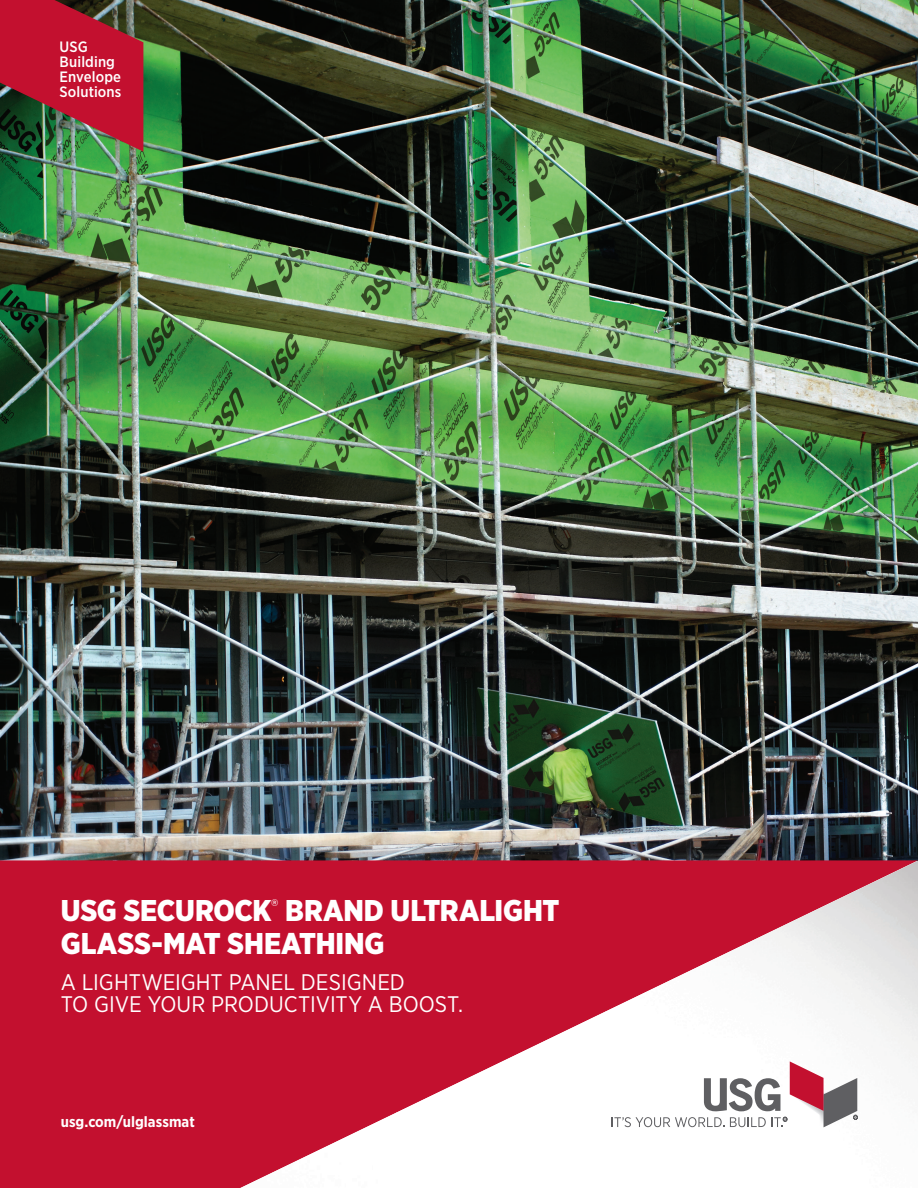
<style>
.page{position:relative;width:918px;height:1188px;background:#fff}
.page>*{position:absolute;margin:0;border:0;box-sizing:border-box;transform-origin:0 0}
.t1{font:900 30px/33px "Gotham Narrow";letter-spacing:-.005em;color:#fff}
.t2{font:22.5px/22.5px "Gotham Narrow";color:#fff}
.t3{font:500 15px/15px "Gotham Narrow";letter-spacing:.01em;color:#fff}
.t4{font:700 15px "Gotham Narrow";color:#fff}
</style>
<div class="page">
<img style="left:0;top:0;width:918px;height:860px">
<svg style="left:0;top:0;width:143px;height:152px;background:#962832"></svg>
<div style="left:0;top:860px;width:918px;height:328px;background:#c3102f"></div>
<img style="left:814px;top:861px;width:104px;height:327px">
<img style="left:709px;top:911px;width:105px;height:277px">
<img style="left:605px;top:961px;width:105px;height:227px">
<img style="left:501px;top:1012px;width:105px;height:176px">
<img style="left:396px;top:1062px;width:105px;height:126px">
<img style="left:292px;top:1112px;width:105px;height:76px">
<img style="left:241px;top:1163px;width:52px;height:25px">
<svg style="left:612px;top:1061px;width:245px;height:66px"></svg>
<p class="t3" style="left:60px;top:39px;width:63px">USG<br>Building<br>Envelope<br>Solutions</p>
<h1 class="t1" style="left:61px;top:893px;width:500px">USG SECUROCK<sup>®</sup> BRAND ULTRALIGHT<br>GLASS-MAT SHEATHING</h1>
<p class="t2" style="left:61px;top:970px;width:404px">A LIGHTWEIGHT PANEL DESIGNED<br>TO GIVE YOUR PRODUCTIVITY A BOOST.</p>
<p class="t4" style="left:61px;top:1112px;width:136px">usg.com/ulglassmat</p>
</div>
